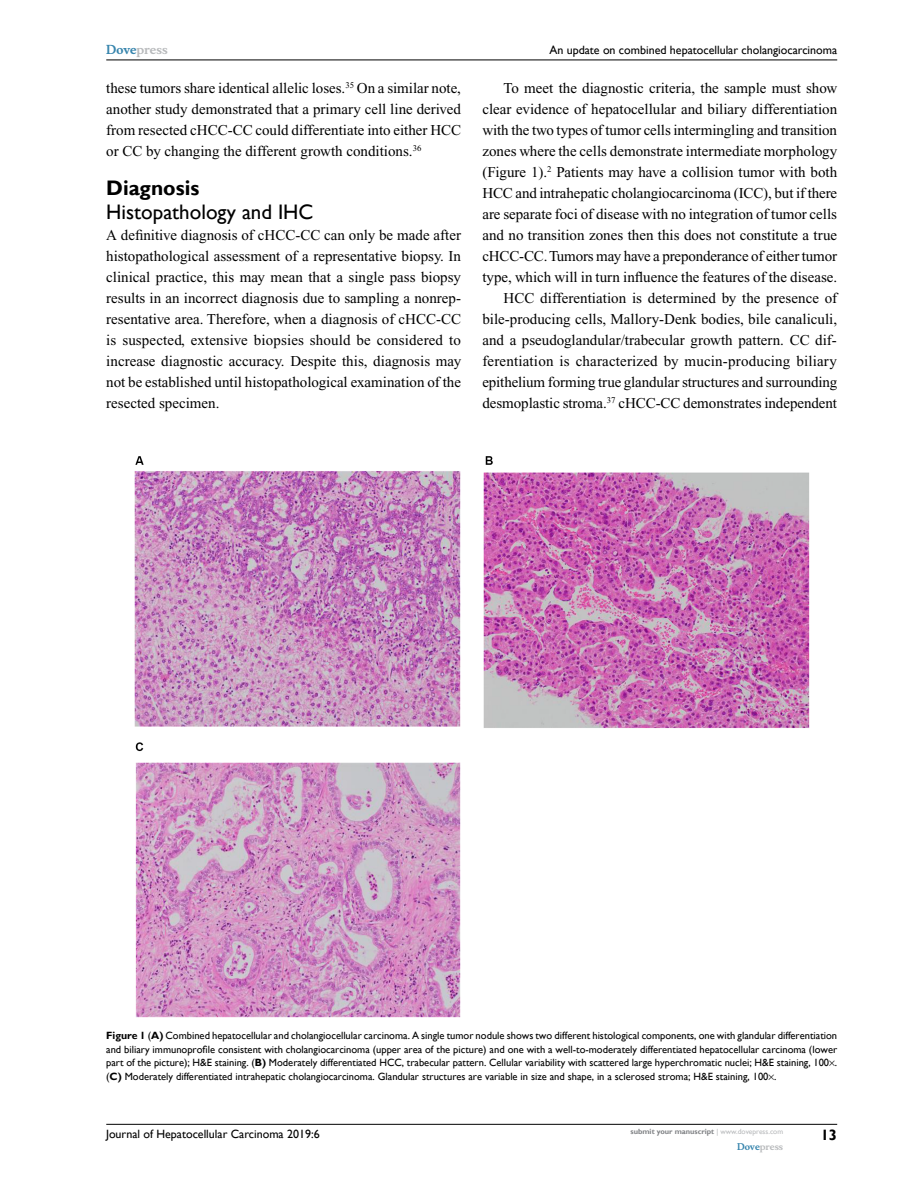
<style>
.page{position:relative;width:918px;height:1188px;background:#fff}
.page>*{position:absolute;margin:0;border:0;box-sizing:border-box;transform-origin:0 0}
.t1{font:21px "Gill Sans";color:#000}
.t2{font:700 21px "Gill Sans";color:#000}
.t3{font:15px/21px "Times New Roman";color:#000;text-align:justify}
.t4{font:700 15px "Gill Sans";color:#000}
.t5{font:12px "Gill Sans";color:#000}
.t6{font:700 12px "Musee";color:#b8babc}
.t7{font:10.5px/13.5px "Gill Sans";color:#000;text-align:justify}
.t8{font:700 9px "Musee";color:#b8babc}
.t9{font:700 7.5px "Gill Sans";color:#808285}
.s1{color:#3785ad}
.s2{font-weight:700}
.s3{font-weight:400;color:#b8babc}
</style>
<div class="page">
<hr style="left:106px;top:1124px;width:731px;height:1px;background:#000">
<hr style="left:106px;top:60px;width:731px;height:1px;background:#000">
<img style="left:134px;top:456px;width:676px;height:562px">
<p class="t6" style="left:106px;top:43px;width:63px"><span class="s1">Dove</span>press</p>
<p class="t3" style="left:106px;top:77px;width:357px">these tumors share identical allelic loses.<sup>35</sup> On a similar note, another study demonstrated that a primary cell line derived from resected cHCC-CC could differentiate into either HCC or CC by changing the different growth conditions.<sup>36</sup></p>
<h1 class="t2" style="left:106px;top:175px;width:95px">Diagnosis</h1>
<h1 class="t1" style="left:106px;top:199px;width:209px">Histopathology and IHC</h1>
<p class="t3" style="left:106px;top:224px;width:356px">A definitive diagnosis of cHCC-CC can only be made after histopathological assessment of a representative biopsy. In clinical practice, this may mean that a single pass biopsy results in an incorrect diagnosis due to sampling a nonrep&shy;resentative area. Therefore, when a diagnosis of cHCC-CC is suspected, extensive biopsies should be considered to increase diagnostic accuracy. Despite this, diagnosis may not be established until histopathological examination of the resected specimen.</p>
<p class="t5" style="left:549px;top:43px;width:289px">An update on combined hepatocellular cholangiocarcinoma</p>
<p class="t3" style="left:482px;top:77px;width:357px;text-align:right">To meet the diagnostic criteria, the sample must show clear evidence of hepatocellular and biliary differentiation with the two types of tumor cells intermingling and transition zones where the cells demonstrate intermediate morphology (Figure 1).<sup>2</sup> Patients may have a collision tumor with both HCC and intrahepatic cholangiocarcinoma (ICC), but if there are separate foci of disease with no integration of tumor cells and no transition zones then this does not constitute a true cHCC-CC. Tumors may have a preponderance of either tumor type, which will in turn influence the features of the disease.<br>HCC differentiation is determined by the presence of bile-producing cells, Mallory-Denk bodies, bile canaliculi, and a pseudoglandular/trabecular growth pattern. CC dif&shy;ferentiation is characterized by mucin-producing biliary epithelium forming true glandular structures and surrounding desmoplastic stroma.<sup>37</sup> cHCC-CC demonstrates independent</p>
<p class="t7" style="left:106px;top:1029px;width:732px"><span class="s2">Figure 1</span> (<span class="s2">A)</span> Combined hepatocellular and cholangiocellular carcinoma. A single tumor nodule shows two different histological components, one with glandular differentiation and biliary immunoprofile consistent with cholangiocarcinoma (upper area of the picture) and one with a well-to-moderately differentiated hepatocellular carcinoma (lower part of the picture); H&amp;E staining. (<span class="s2">B)</span> Moderately differentiated HCC, trabecular pattern. Cellular variability with scattered large hyperchromatic nuclei; H&amp;E staining, 100 . (<span class="s2">C)</span> Moderately differentiated intrahepatic cholangiocarcinoma. Glandular structures are variable in size and shape, in a sclerosed stroma; H&amp;E staining, 100 .</p>
<p class="t5" style="left:106px;top:1127px;width:215px">Journal of Hepatocellular Carcinoma 2019:6</p>
<p class="t9" style="left:631px;top:1127px;width:154px">submit your manuscript <span class="s3">| www.dovepress.com</span></p>
<p class="t8" style="left:737px;top:1141px;width:48px"><span class="s1">Dove</span>press</p>
<p class="t4" style="left:821px;top:1126px;width:18px">13</p>
</div>
